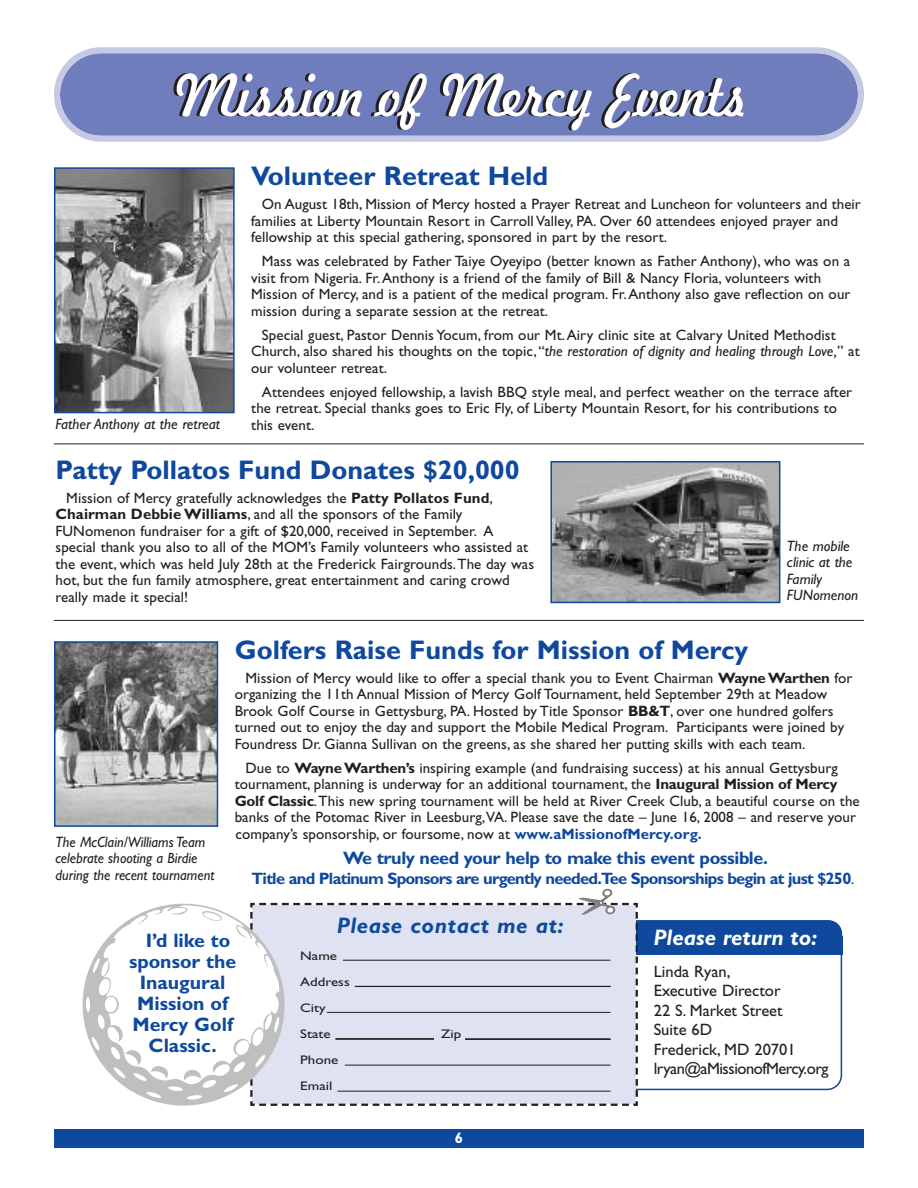
<style>
.page{position:relative;width:918px;height:1188px;background:#fff}
.page>*{position:absolute;margin:0;border:0;box-sizing:border-box;transform-origin:0 0}
.t1{font:56.25px "Freehand 521 BT Regular C";letter-spacing:-.01em;color:#231f20;scale:.94 1}
.t2{font:700 27px "Gill Sans";color:#0f499d}
.t3{font:italic 700 22.5px "Gill Sans";letter-spacing:.025em;color:#0f499d}
.t4{font:italic 700 22.5px "Gill Sans";color:#fff}
.t5{font:700 19.5px/21px "Gill Sans";color:#0f499d;text-align:center}
.t6{font:700 18px "Gill Sans";letter-spacing:-.02em;color:#0f499d}
.t7{font:16.5px/19.5px "Gill Sans";color:#231f20}
.t8{font:700 16.5px "Gill Sans";letter-spacing:-.045em;color:#0f499d}
.t9{font:15px/16.5px "Gill Sans";letter-spacing:.005em;color:#231f20}
.t10{font:italic 15px/16.5px "Gill Sans";color:#231f20;scale:.95 1}
.t11{font:italic 15px/16.5px "Gill Sans";color:#231f20}
.t12{font:700 15px "Gill Sans";color:#fff}
.t13{font:12.45px/26.2px "Gill Sans";color:#231f20;scale:1.2 1}
.s1{font-style:italic}
.s2{font-weight:700}
.s3{font-weight:700;color:#0f499d}
.s4{font-weight:400}
</style>
<div class="page">
<svg style="left:639px;top:920px;width:203px;height:170px"></svg>
<div style="left:560px;top:920px;width:282px;height:29px;background:#0f499d;border-radius:14px"></div>
<div style="left:560px;top:936px;width:282px;height:19px;background:#0f499d"></div>
<svg style="left:54px;top:47px;width:810px;height:95px;background:#7f8bc3"></svg>
<div style="left:54px;top:1129px;width:810px;height:19px;background:#0f499d"></div>
<img style="left:57px;top:170px;width:175px;height:240px">
<div style="left:54px;top:167px;width:181px;height:246px;border:2px solid #0f499d"></div>
<img style="left:553px;top:464px;width:224px;height:136px">
<div style="left:550px;top:461px;width:230px;height:142px;border:2px solid #0f499d"></div>
<img style="left:57px;top:644px;width:158px;height:180px">
<div style="left:54px;top:641px;width:164px;height:186px;border:2px solid #0f499d"></div>
<hr style="left:54px;top:444px;width:810px;height:1px;background:#231f20">
<hr style="left:54px;top:620px;width:810px;height:1px;background:#231f20">
<svg style="left:82px;top:965px;width:9px;height:80px"></svg>
<hr style="left:86px;top:997px;width:4px;height:15px;background:#fff;border-radius:50%">
<svg style="left:91px;top:888px;width:548px;height:218px"></svg>
<h1 class="t1" style="left:170px;top:73px;width:614px">Mission of Mercy Events</h1>
<h2 class="t2" style="left:251px;top:166px;width:299px">Volunteer Retreat Held</h2>
<p class="t9" style="left:251px;top:197px;width:611px;text-indent:11px">On August 18th, Mission of Mercy hosted a Prayer Retreat and Luncheon for volunteers and their families at Liberty Mountain Resort in Carroll Valley, PA. Over 60 attendees enjoyed prayer and fellowship at this special gathering, sponsored in part by the resort.</p>
<p class="t9" style="left:251px;top:254px;width:601px;text-indent:11px">Mass was celebrated by Father Taiye Oyeyipo (better known as Father Anthony), who was on a visit from Nigeria. Fr.Anthony is a friend of the family of Bill &amp; Nancy Floria, volunteers with Mission of Mercy, and is a patient of the medical program. Fr.Anthony also gave reflection on our mission during a separate session at the retreat.</p>
<p class="t9" style="left:251px;top:328px;width:610px;text-indent:11px">Special guest, Pastor Dennis Yocum, from our Mt.Airy clinic site at Calvary United Methodist<br>Church, also shared his thoughts on the topic, “<span class="s1">the restoration of dignity and healing through Love,</span>” at our volunteer retreat.</p>
<p class="t9" style="left:251px;top:385px;width:602px;text-indent:11px">Attendees enjoyed fellowship, a lavish BBQ style meal, and perfect weather on the terrace after the retreat. Special thanks goes to Eric Fly, of Liberty Mountain Resort, for his contributions to this event.</p>
<h2 class="t2" style="left:56px;top:460px;width:466px">Patty Pollatos Fund Donates $20,000</h2>
<p class="t9" style="left:56px;top:491px;width:480px;text-indent:11px">Mission of Mercy gratefully acknowledges the <span class="s2">Patty Pollatos Fund</span>, <span class="s2">Chairman Debbie Williams</span>, and all the sponsors of the Family FUNomenon fundraiser for a gift of $20,000, received in September. A special thank you also to all of the MOM’s Family volunteers who assisted at the event, which was held July 28th at the Frederick Fairgrounds.The day was hot, but the fun family atmosphere, great entertainment and caring crowd really made it special!</p>
<h2 class="t2" style="left:235px;top:639px;width:515px">Golfers Raise Funds for Mission of Mercy</h2>
<p class="t9" style="left:235px;top:671px;width:619px;text-indent:11px">Mission of Mercy would like to offer a special thank you to Event Chairman <span class="s2">WayneWarthen</span> for organizing the 11th Annual Mission of Mercy Golf Tournament, held September 29th at Meadow Brook Golf Course in Gettysburg, PA. Hosted by Title Sponsor <span class="s2">BB&amp;T</span>, over one hundred golfers turned out to enjoy the day and support the Mobile Medical Program. Participants were joined by Foundress Dr. Gianna Sullivan on the greens, as she shared her putting skills with each team.</p>
<p class="t9" style="left:235px;top:761px;width:627px;text-indent:11px">Due to <span class="s2">WayneWarthen’s</span> inspiring example (and fundraising success) at his annual Gettysburg tournament, planning is underway for an additional tournament, the <span class="s2">Inaugural Mission of Mercy Golf Classic</span>.This new spring tournament will be held at River Creek Club, a beautiful course on the banks of the Potomac River in Leesburg,VA. Please save the date – June 16, 2008 – and reserve your company’s sponsorship, or foursome, now at <span class="s3">www.aMissionofMercy.org.</span></p>
<p class="t11" style="left:56px;top:417px;width:166px">Father Anthony at the retreat</p>
<p class="t11" style="left:787px;top:539px;width:73px">The mobile clinic at the<br>Family<br>FUNomenon</p>
<p class="t10" style="left:56px;top:835px;width:169px">The McClain/Williams Team celebrate shooting a Birdie during the recent tournament</p>
<p class="t6" style="left:343px;top:851px;width:427px">We truly need your help to make this event possible.</p>
<p class="t8" style="left:251px;top:872px;width:604px">Title and Platinum Sponsors are urgently needed.Tee Sponsorships begin at just $250<span class="s4">.</span></p>
<h3 class="t5" style="left:129px;top:932px;width:109px">I’d like to sponsor the<br>Inaugural<br>Mission of<br>Mercy Golf<br>Classic.</h3>
<h3 class="t3" style="left:337px;top:917px;width:228px">Please contact me at:</h3>
<p class="t13" style="left:300px;top:943px;width:43px">Name<br>Address<br>City<br>State</p>
<p class="t13" style="left:300px;top:1048px;width:33px">Phone<br>Email</p>
<p class="t13" style="left:441px;top:1022px;width:19px">Zip</p>
<p class="t12" style="left:455px;top:1133px;width:10px">6</p>
<h3 class="t4" style="left:653px;top:928px;width:165px">Please return to:</h3>
<p class="t7" style="left:654px;top:963px;width:176px">Linda Ryan,<br>Executive Director<br>22 S. Market Street<br>Suite 6D<br>Frederick, MD 20701 lryan@aMissionofMercy.org</p>
</div>
